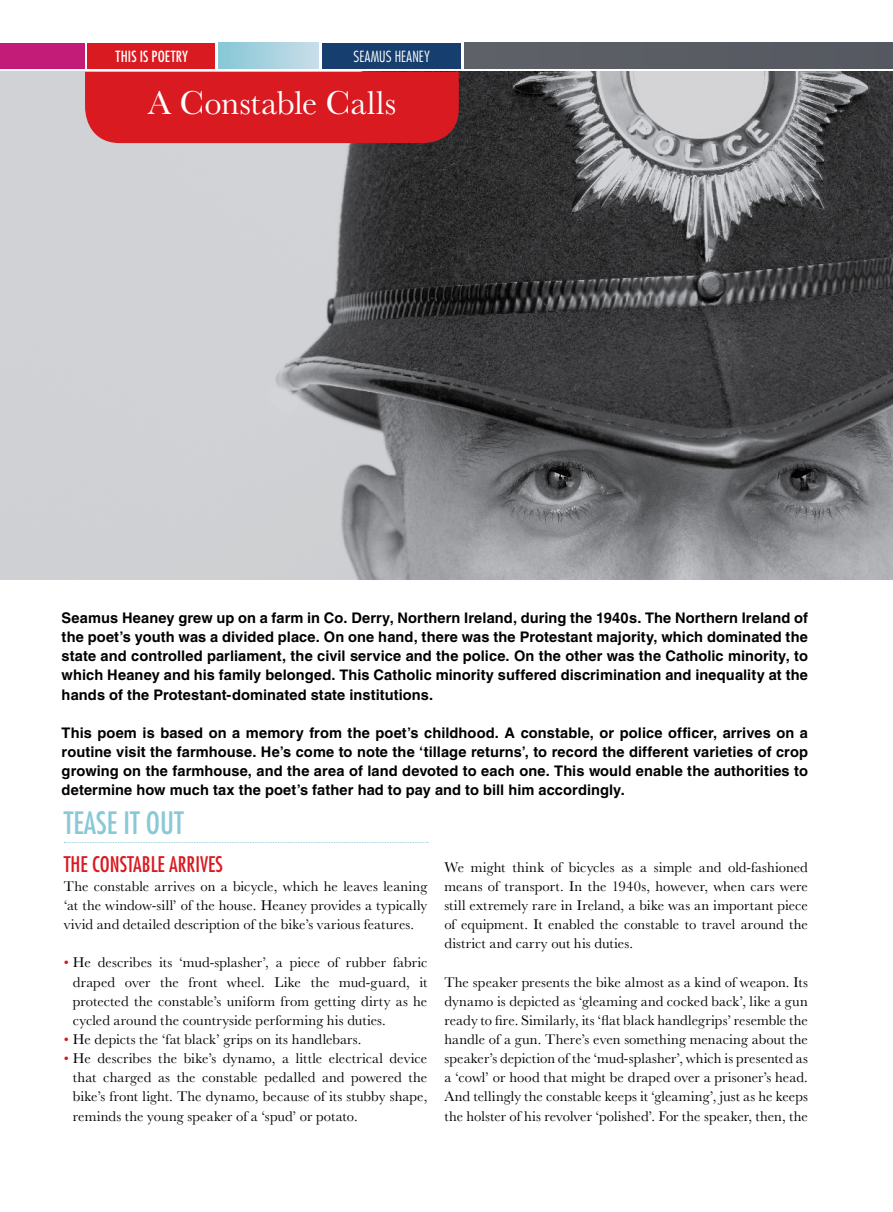
<style>
.page{position:relative;width:893px;height:1212px;background:#fff}
.page>*{position:absolute;margin:0;border:0;box-sizing:border-box;transform-origin:0 0}
.t1{font:34.5px "Baskerville MT Std";letter-spacing:-.005em;color:#fff}
.t2{font:condensed 30px "Futura Std";color:#88c8d7}
.t3{font:condensed 21px "Futura Std";color:#d91a21}
.t4{font:condensed 15px "Futura Std";letter-spacing:.01em;color:#fff}
.t5{font:300 condensed 15px "Futura Std";letter-spacing:.01em;color:#fff}
.t6{font:14.7px/19.2px "Baskerville MT Std";letter-spacing:.005em;color:#000;text-align:justify}
.t7{font:700 14.7px/19.2px "Helvetica LT Std";letter-spacing:.005em;color:#000;text-align:justify}
.s1{color:#d91a21}
</style>
<div class="page">
<svg style="left:64px;top:842px;width:364px;height:1px"></svg>
<div style="left:465px;top:43px;width:428px;height:25px;background:#5a5d64"></div>
<div style="left:88px;top:43px;width:127px;height:25px;background:#d91a21"></div>
<div style="left:219px;top:43px;width:99px;height:25px;background:linear-gradient(to right,#86c7d6,#c8dde8)"></div>
<div style="left:323px;top:43px;width:138px;height:25px;background:#163e6e"></div>
<div style="left:0;top:43px;width:84px;height:25px;background:#c31c78"></div>
<img style="left:0;top:72px;width:893px;height:508px">
<div style="left:85px;top:72px;width:374px;height:71px;background:#d91a21"></div>
<p class="t4" style="left:116px;top:47px;width:74px">THIS IS POETRY</p>
<p class="t5" style="left:354px;top:47px;width:78px">SEAMUS HEANEY</p>
<h1 class="t1" style="left:148px;top:83px;width:250px">A Constable Calls</h1>
<p class="t7" style="left:62px;top:608px;width:748px">Seamus Heaney grew up on a farm in Co. Derry, Northern Ireland, during the 1940s. The Northern Ireland of the poet’s youth was a divided place. On one hand, there was the Protestant majority, which dominated the state and controlled parliament, the civil service and the police. On the other was the Catholic minority, to which Heaney and his family belonged. This Catholic minority suffered discrimination and inequality at the hands of the Protestant-dominated state institutions.</p>
<p class="t7" style="left:62px;top:723px;width:748px">This poem is based on a memory from the poet’s childhood. A constable, or police officer, arrives on a routine visit the farmhouse. He’s come to note the ‘tillage returns’, to record the different varieties of crop growing on the farmhouse, and the area of land devoted to each one. This would enable the authorities to determine how much tax the poet’s father had to pay and to bill him accordingly.</p>
<h2 class="t2" style="left:64px;top:804px;width:122px">TEASE IT OUT</h2>
<h3 class="t3" style="left:64px;top:851px;width:161px">THE CONSTABLE ARRIVES</h3>
<p class="t6" style="left:64px;top:876px;width:365px">The constable arrives on a bicycle, which he leaves leaning ‘at the window-sill’ of the house. Heaney provides a typically vivid and detailed description of the bike’s various features.</p>
<p class="t6" style="left:73px;top:953px;width:356px;text-indent:-9px"><span class="s1">•</span> He describes its ‘mud-splasher’, a piece of rubber fabric draped over the front wheel. Like the mud-guard, it protected the constable’s uniform from getting dirty as he cycled around the countryside performing his duties.</p>
<p class="t6" style="left:64px;top:1029px;width:299px"><span class="s1">•</span> He depicts the ‘fat black’ grips on its handlebars.</p>
<p class="t6" style="left:73px;top:1049px;width:356px;text-indent:-9px"><span class="s1">•</span> He describes the bike’s dynamo, a little electrical device that charged as the constable pedalled and powered the bike’s front light. The dynamo, because of its stubby shape, reminds the young speaker of a ‘spud’ or potato.</p>
<p class="t6" style="left:444px;top:857px;width:365px">We might think of bicycles as a simple and old-fashioned means of transport. In the 1940s, however, when cars were still extremely rare in Ireland, a bike was an important piece of equipment. It enabled the constable to travel around the district and carry out his duties.</p>
<p class="t6" style="left:444px;top:972px;width:365px">The speaker presents the bike almost as a kind of weapon. Its dynamo is depicted as ‘gleaming and cocked back’, like a gun ready to fire. Similarly, its ‘flat black handlegrips’ resemble the handle of a gun. There’s even something menacing about the speaker’s depiction of the ‘mud-splasher’, which is presented as a ‘cowl’ or hood that might be draped over a prisoner’s head.<br>And tellingly the constable keeps it ‘gleaming’, just as he keeps the holster of his revolver ‘polished’. For the speaker, then, the</p>
</div>
